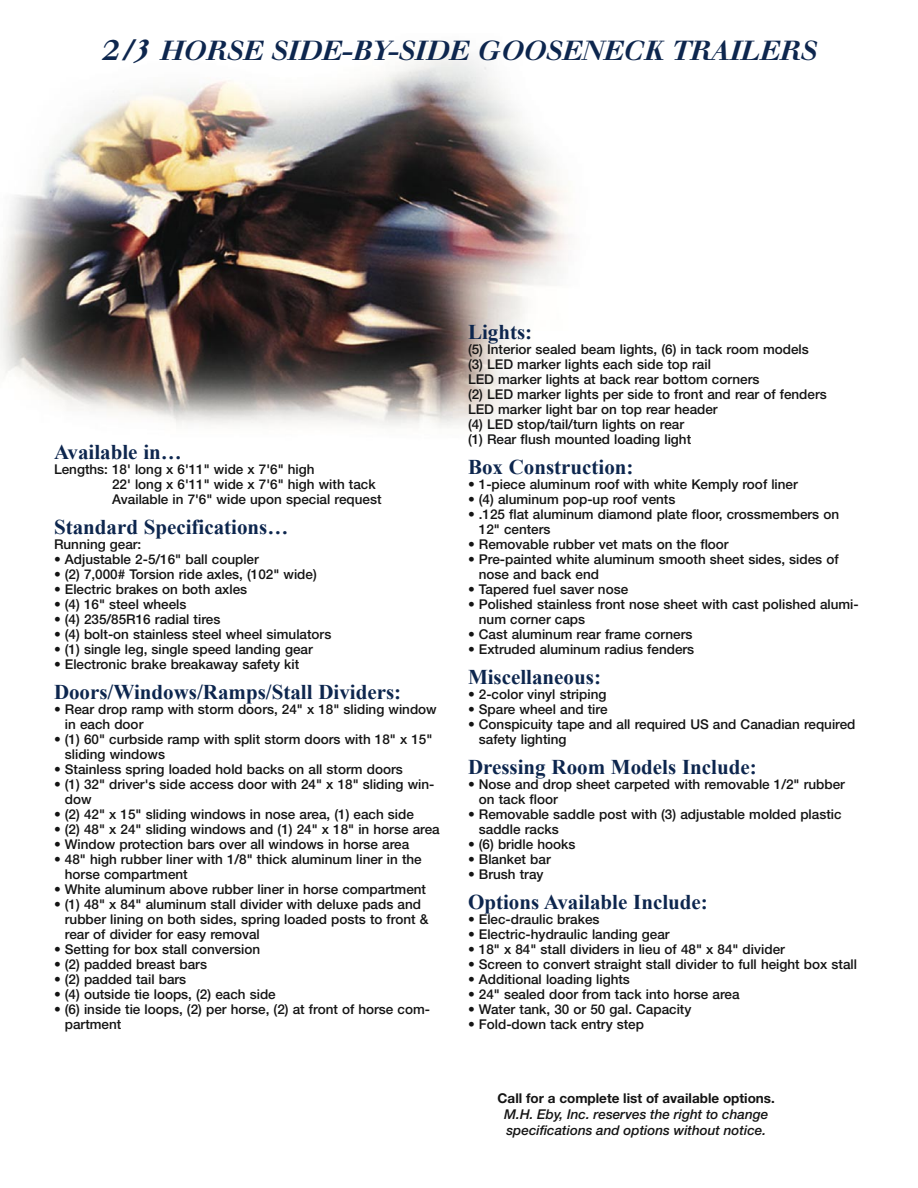
<style>
.page{position:relative;width:918px;height:1188px;background:#fff}
.page>*{position:absolute;margin:0;border:0;box-sizing:border-box;transform-origin:0 0}
.t1{font:27px "Walbaum Bold Italic Os F";color:#0d264e}
.t2{font:700 21px "Times New Roman";color:#0d264e}
.t3{font:500 13.5px/15px "Helvetica Neue";color:#141414}
.t4{font:italic 500 13.5px/16.2px "Helvetica Neue";color:#141414;text-align:center}
.s1{font-family:"Walbaum Italic Os F";font-size:40.5px}
.s2{font-size:28.5px}
.s3{font-weight:700;font-style:normal}
</style>
<div class="page">
<img style="left:0;top:54px;width:569px;height:374px">
<p class="t1" style="left:101px;top:34px;width:718px"><span class="s1">2</span><span class="s2">/</span><sup>3</sup> HORSE SIDE-BY-SIDE GOOSENECK TRAILERS</p>
<p class="t2" style="left:54px;top:440px;width:129px">Available in…</p>
<p class="t3" style="left:112px;top:461px;width:271px;text-indent:-58px">Lengths: 18' long x 6'11" wide x 7'6" high<br>22' long x 6'11" wide x 7'6" high with tack<br>Available in 7'6" wide upon special request</p>
<p class="t2" style="left:54px;top:515px;width:236px">Standard Specifications…</p>
<p class="t3" style="left:54px;top:536px;width:89px">Running gear:</p>
<p class="t3" style="left:54px;top:551px;width:206px">• Adjustable 2-5/16" ball coupler</p>
<p class="t3" style="left:54px;top:566px;width:264px">• (2) 7,000# Torsion ride axles, (102" wide)</p>
<p class="t3" style="left:54px;top:581px;width:195px">• Electric brakes on both axles</p>
<p class="t3" style="left:54px;top:596px;width:134px">• (4) 16" steel wheels</p>
<p class="t3" style="left:54px;top:611px;width:168px">• (4) 235/85R16 radial tires</p>
<p class="t3" style="left:54px;top:626px;width:279px">• (4) bolt-on stainless steel wheel simulators</p>
<p class="t3" style="left:54px;top:641px;width:260px">• (1) single leg, single speed landing gear</p>
<p class="t3" style="left:54px;top:656px;width:247px">• Electronic brake breakaway safety kit</p>
<p class="t2" style="left:54px;top:680px;width:349px">Doors/Windows/Ramps/Stall Dividers:</p>
<p class="t3" style="left:65px;top:701px;width:373px;text-indent:-11px">• Rear drop ramp with storm doors, 24" x 18" sliding window in each door</p>
<p class="t3" style="left:65px;top:731px;width:369px;text-indent:-11px">• (1) 60" curbside ramp with split storm doors with 18" x 15" sliding windows</p>
<p class="t3" style="left:54px;top:761px;width:350px">• Stainless spring loaded hold backs on all storm doors</p>
<p class="t3" style="left:65px;top:776px;width:371px;text-indent:-11px">• (1) 32" driver's side access door with 24" x 18" sliding win&shy;dow</p>
<p class="t3" style="left:54px;top:806px;width:361px">• (2) 42" x 15" sliding windows in nose area, (1) each side</p>
<p class="t3" style="left:54px;top:821px;width:387px">• (2) 48" x 24" sliding windows and (1) 24" x 18" in horse area</p>
<p class="t3" style="left:54px;top:836px;width:357px">• Window protection bars over all windows in horse area</p>
<p class="t3" style="left:65px;top:851px;width:358px;text-indent:-11px">• 48" high rubber liner with 1/8" thick aluminum liner in the horse compartment</p>
<p class="t3" style="left:54px;top:881px;width:374px">• White aluminum above rubber liner in horse compartment</p>
<p class="t3" style="left:65px;top:896px;width:365px;text-indent:-11px">• (1) 48" x 84" aluminum stall divider with deluxe pads and rubber lining on both sides, spring loaded posts to front &amp; rear of divider for easy removal</p>
<p class="t3" style="left:54px;top:941px;width:208px">• Setting for box stall conversion</p>
<p class="t3" style="left:54px;top:956px;width:155px">• (2) padded breast bars</p>
<p class="t3" style="left:54px;top:971px;width:134px">• (2) padded tail bars</p>
<p class="t3" style="left:54px;top:986px;width:223px">• (4) outside tie loops, (2) each side</p>
<p class="t3" style="left:65px;top:1001px;width:367px;text-indent:-11px">• (6) inside tie loops, (2) per horse, (2) at front of horse com&shy;partment</p>
<p class="t2" style="left:468px;top:320px;width:66px">Lights:</p>
<p class="t3" style="left:468px;top:341px;width:342px">(5) Interior sealed beam lights, (6) in tack room models</p>
<p class="t3" style="left:468px;top:356px;width:244px">(3) LED marker lights each side top rail</p>
<p class="t3" style="left:468px;top:371px;width:293px">LED marker lights at back rear bottom corners</p>
<p class="t3" style="left:468px;top:386px;width:360px">(2) LED marker lights per side to front and rear of fenders</p>
<p class="t3" style="left:468px;top:401px;width:251px">LED marker light bar on top rear header</p>
<p class="t3" style="left:468px;top:416px;width:218px">(4) LED stop/tail/turn lights on rear</p>
<p class="t3" style="left:468px;top:431px;width:225px">(1) Rear flush mounted loading light</p>
<p class="t2" style="left:468px;top:455px;width:167px">Box Construction:</p>
<p class="t3" style="left:468px;top:476px;width:331px">• 1-piece aluminum roof with white Kemply roof liner</p>
<p class="t3" style="left:468px;top:491px;width:209px">• (4) aluminum pop-up roof vents</p>
<p class="t3" style="left:479px;top:506px;width:362px;text-indent:-11px">• .125 flat aluminum diamond plate floor, crossmembers on<br>12" centers</p>
<p class="t3" style="left:468px;top:536px;width:262px">• Removable rubber vet mats on the floor</p>
<p class="t3" style="left:479px;top:551px;width:361px;text-indent:-11px">• Pre-painted white aluminum smooth sheet sides, sides of nose and back end</p>
<p class="t3" style="left:468px;top:581px;width:162px">• Tapered fuel saver nose</p>
<p class="t3" style="left:479px;top:596px;width:381px;text-indent:-11px">• Polished stainless front nose sheet with cast polished alumi&shy;num corner caps</p>
<p class="t3" style="left:468px;top:626px;width:226px">• Cast aluminum rear frame corners</p>
<p class="t3" style="left:468px;top:641px;width:228px">• Extruded aluminum radius fenders</p>
<p class="t2" style="left:468px;top:665px;width:134px">Miscellaneous:</p>
<p class="t3" style="left:468px;top:686px;width:140px">• 2-color vinyl striping</p>
<p class="t3" style="left:468px;top:701px;width:141px">• Spare wheel and tire</p>
<p class="t3" style="left:479px;top:716px;width:378px;text-indent:-11px">• Conspicuity tape and all required US and Canadian required safety lighting</p>
<p class="t2" style="left:468px;top:755px;width:290px">Dressing Room Models Include:</p>
<p class="t3" style="left:479px;top:776px;width:368px;text-indent:-11px">• Nose and drop sheet carpeted with removable 1/2" rubber on tack floor</p>
<p class="t3" style="left:479px;top:806px;width:364px;text-indent:-11px">• Removable saddle post with (3) adjustable molded plastic saddle racks</p>
<p class="t3" style="left:468px;top:836px;width:109px">• (6) bridle hooks</p>
<p class="t3" style="left:468px;top:851px;width:84px">• Blanket bar</p>
<p class="t3" style="left:468px;top:866px;width:77px">• Brush tray</p>
<p class="t2" style="left:468px;top:890px;width:241px">Options Available Include:</p>
<p class="t3" style="left:468px;top:911px;width:133px">• Elec-draulic brakes</p>
<p class="t3" style="left:468px;top:926px;width:203px">• Electric-hydraulic landing gear</p>
<p class="t3" style="left:468px;top:941px;width:318px">• 18" x 84" stall dividers in lieu of 48" x 84" divider</p>
<p class="t3" style="left:468px;top:956px;width:391px">• Screen to convert straight stall divider to full height box stall</p>
<p class="t3" style="left:468px;top:971px;width:163px">• Additional loading lights</p>
<p class="t3" style="left:468px;top:986px;width:273px">• 24" sealed door from tack into horse area</p>
<p class="t3" style="left:468px;top:1001px;width:225px">• Water tank, 30 or 50 gal. Capacity</p>
<p class="t3" style="left:468px;top:1016px;width:178px">• Fold-down tack entry step</p>
<p class="t4" style="left:498px;top:1090px;width:279px"><span class="s3">Call for a complete list of available options.<br></span>M.H. Eby, Inc. reserves the right to change specifications and options without notice.</p>
</div>
